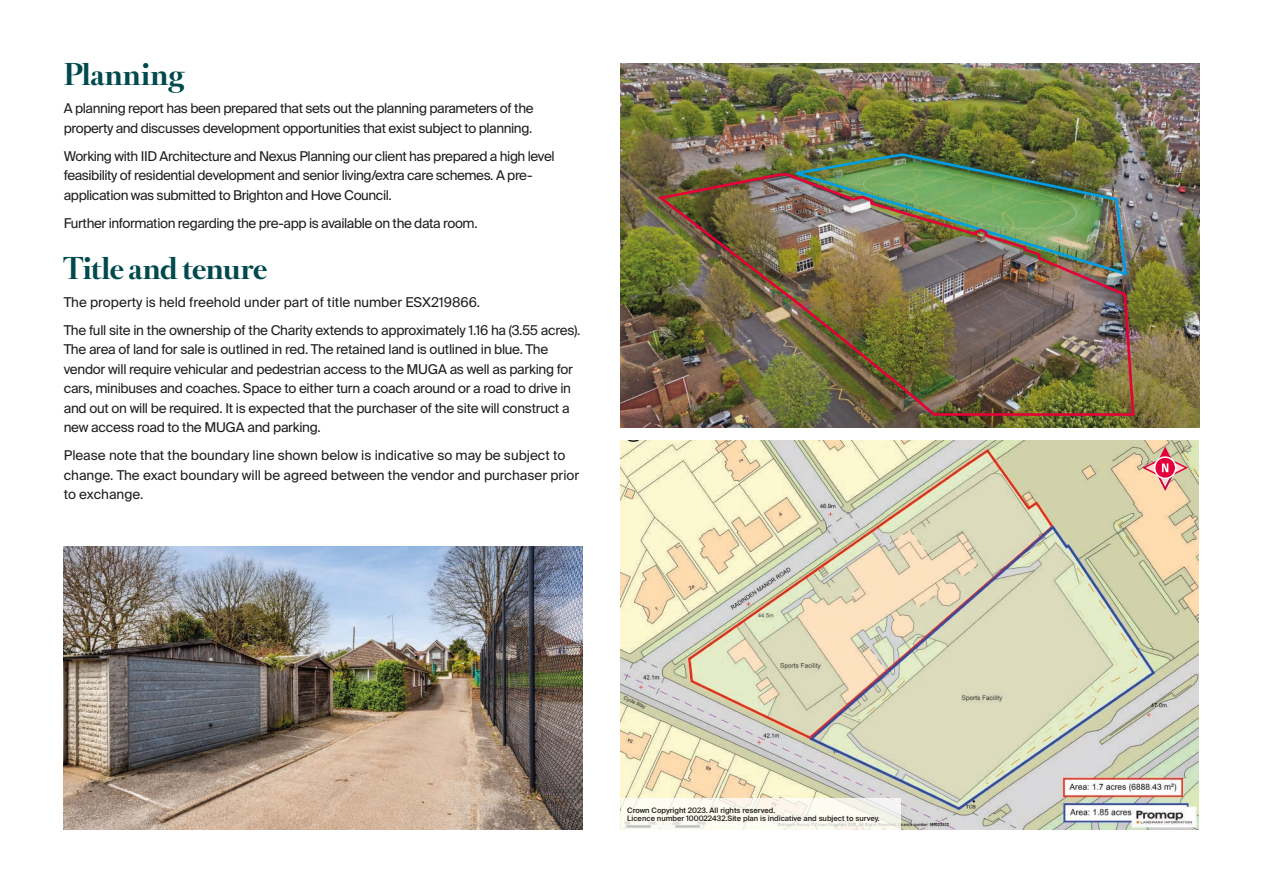
<style>
.page{position:relative;width:1263px;height:893px;background:#fff}
.page>*{position:absolute;margin:0;border:0;box-sizing:border-box;transform-origin:0 0}
.t1{font:700 27px "Romain Headline";letter-spacing:-.005em;color:#00494d}
.t2{font:13.5px/19.5px "Suisse Intl";letter-spacing:-.02em;color:#1d1d1b}
.t3{font:13.5px/19.5px "Suisse Intl";color:#1d1d1b}
.t4{font:500 7.5px/8.2px "Suisse Intl";color:#1d1d1b}
</style>
<div class="page">
<img style="left:621px;top:440px;width:577px;height:389px">
<img style="left:64px;top:547px;width:519px;height:282px">
<svg style="left:1142px;top:446px;width:46px;height:45px;background:#dea597"></svg>
<svg style="left:621px;top:799px;width:280px;height:31px;fill:#fdfbf2"></svg>
<img style="left:621px;top:64px;width:578px;height:363px">
<img style="left:793px;top:152px;width:336px;height:19px">
<img style="left:655px;top:171px;width:481px;height:246px">
<h1 class="t1" style="left:64px;top:55px;width:122px">Planning</h1>
<p class="t2" style="left:64px;top:99px;width:471px">A planning report has been prepared that sets out the planning parameters of the property and discusses development opportunities that exist subject to planning.</p>
<p class="t2" style="left:64px;top:146px;width:492px">Working with IID Architecture and Nexus Planning our client has prepared a high level feasibility of residential development and senior living/extra care schemes. A pre&shy;application was submitted to Brighton and Hove Council.</p>
<p class="t2" style="left:64px;top:213px;width:415px">Further information regarding the pre-app is available on the data room.</p>
<h1 class="t1" style="left:64px;top:249px;width:205px">Title and tenure</h1>
<p class="t2" style="left:64px;top:288px;width:518px;line-height:28px">The property is held freehold under part of title number ESX219866.<br>The full site in the ownership of the Charity extends to approximately 1.16 ha (3.55 acres).</p>
<p class="t2" style="left:64px;top:340px;width:511px">The area of land for sale is outlined in red. The retained land is outlined in blue. The vendor will require vehicular and pedestrian access to the MUGA as well as parking for cars, minibuses and coaches. Space to either turn a coach around or a road to drive in and out on will be required. It is expected that the purchaser of the site will construct a new access road to the MUGA and parking.</p>
<p class="t3" style="left:64px;top:446px;width:517px">Please note that the boundary line shown below is indicative so may be subject to change. The exact boundary will be agreed between the vendor and purchaser prior to exchange.</p>
<p class="t4" style="left:627px;top:806px;width:254px">Crown Copyright 2023. All rights reserved.<br>Licence number 100022432.Site plan is indicative and subject to survey.</p>
</div>
